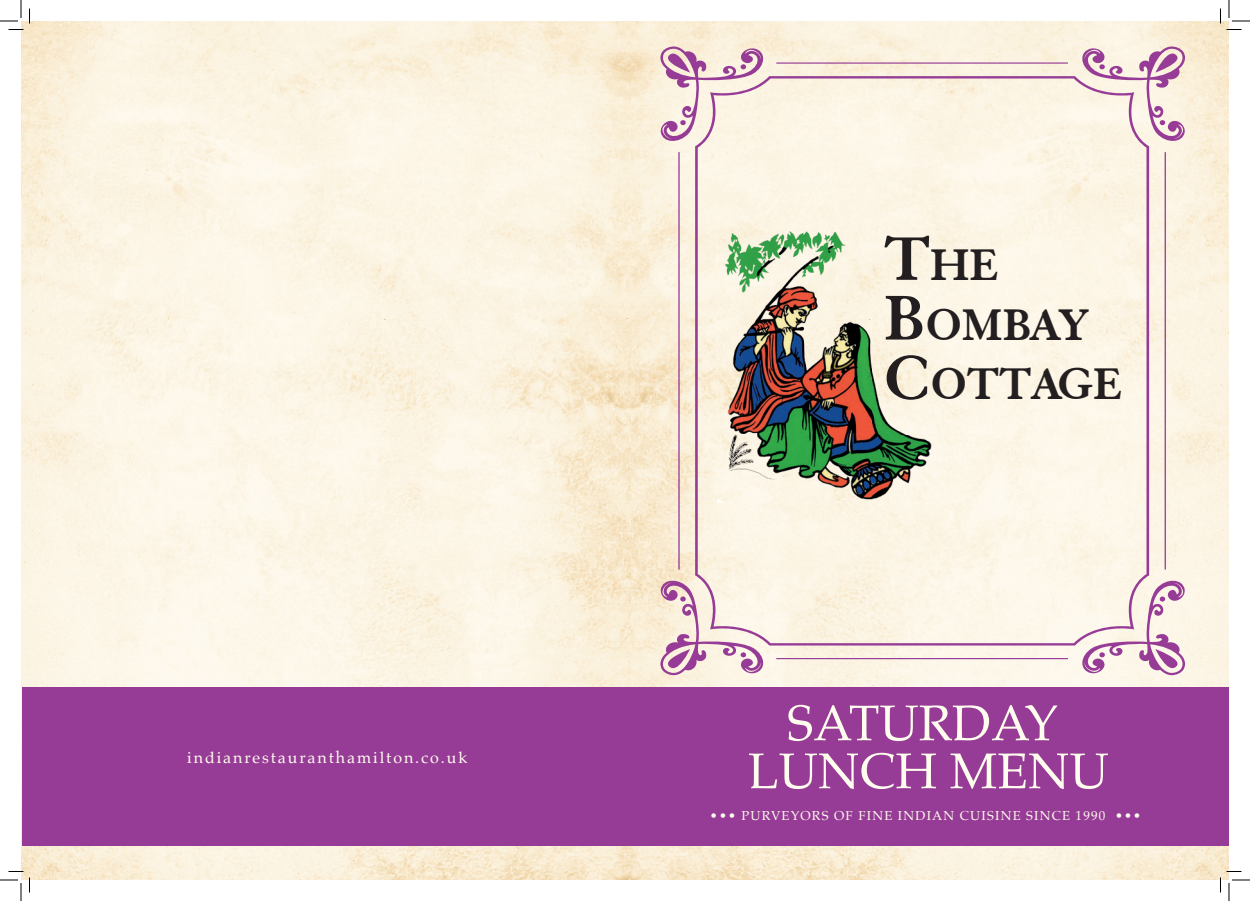
<style>
.page{position:relative;width:1250px;height:901px;background:#fff}
.page>*{position:absolute;margin:0;border:0;box-sizing:border-box;transform-origin:0 0}
.t1{font:50.2px/48px "Palatino";color:#fffdee;text-align:center}
.t2{font:700 47.8px/59.7px "Elegant Garamond BT";color:#231f20}
.t3{font:16px "Palatino";letter-spacing:.12em;color:#fffdee}
.t4{font:13px "Palatino";letter-spacing:.09em;color:#fffdee}
.s1{font-size:68.3px}
</style>
<div class="page">
<img style="left:21px;top:21px;width:1208px;height:859px">
<div style="left:22px;top:687px;width:1207px;height:158px;background:#973c96"></div>
<svg style="left:1079px;top:46px;width:108px;height:98px;background:#dfc0cc"></svg>
<svg style="left:658px;top:46px;width:108px;height:98px;background:#dfc0ca"></svg>
<svg style="left:776px;top:62px;width:292px;height:2px"></svg>
<svg style="left:1079px;top:577px;width:108px;height:99px;background:#e0c3d2"></svg>
<svg style="left:658px;top:577px;width:108px;height:99px;background:#dfc0ca"></svg>
<svg style="left:678px;top:152px;width:1px;height:418px"></svg>
<svg style="left:695px;top:76px;width:454px;height:569px;background:#e8e1d2"></svg>
<svg style="left:1164px;top:152px;width:2px;height:418px"></svg>
<svg style="left:776px;top:658px;width:292px;height:1px"></svg>
<svg style="left:0;top:0;width:30px;height:30px"></svg>
<svg style="left:0;top:871px;width:30px;height:30px"></svg>
<svg style="left:1219px;top:0;width:31px;height:30px"></svg>
<svg style="left:1219px;top:871px;width:31px;height:30px"></svg>
<p class="t3" style="left:187px;top:744px;width:281px">indianrestauranthamilton.co.uk</p>
<h2 class="t2" style="left:884px;top:234px;width:240px"><span class="s1">T</span>HE<br><span class="s1">B</span>OMBAY<br><span class="s1">C</span>OTTAGE</h2>
<h1 class="t1" style="left:748px;top:699px;width:362px">SATURDAY<br>LUNCH MENU</h1>
<p class="t4" style="left:710px;top:804px;width:433px">••• PURVEYORS OF FINE INDIAN CUISINE SINCE 1990 •••</p>
</div>
